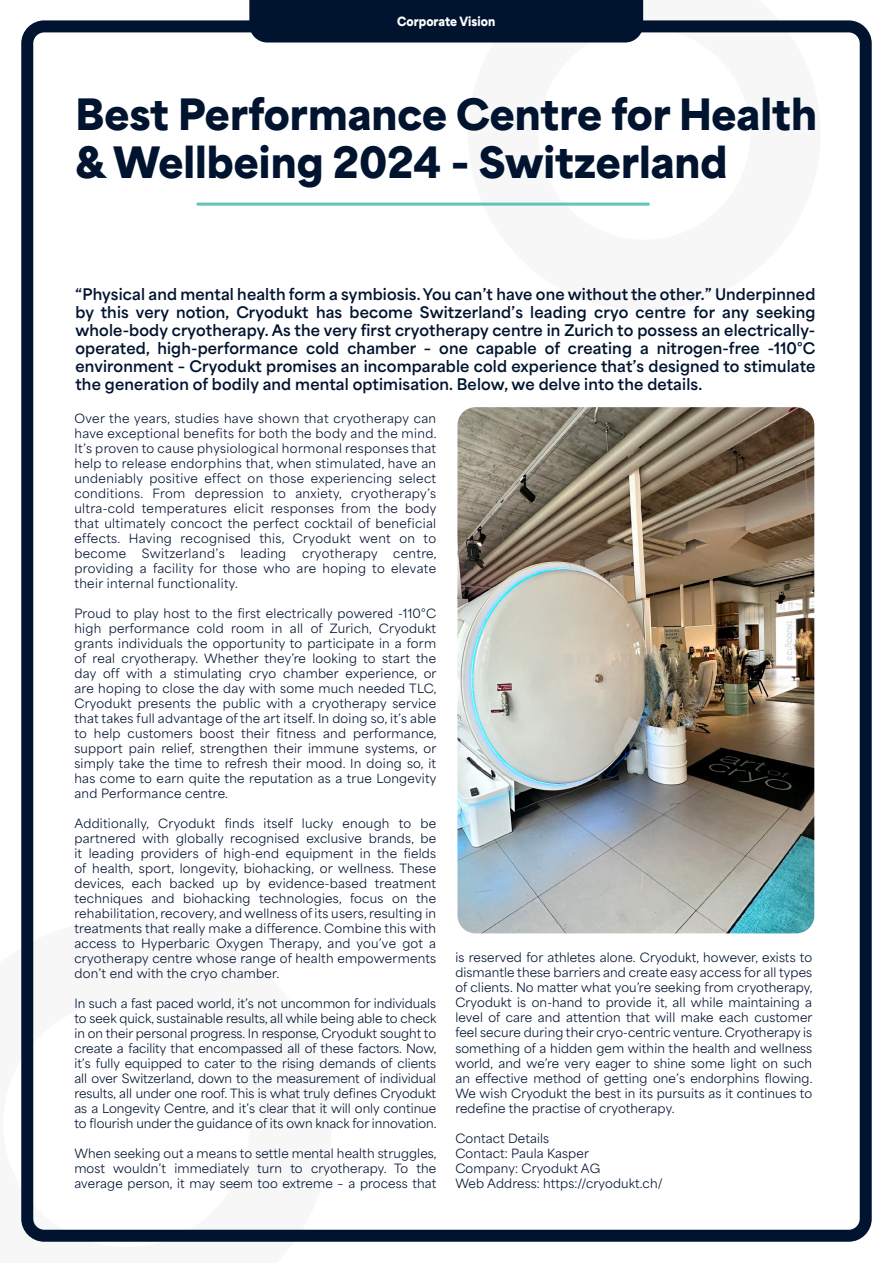
<style>
.page{position:relative;width:893px;height:1263px;background:#fff}
.page>*{position:absolute;margin:0;border:0;box-sizing:border-box;transform-origin:0 0}
.t1{font:900 40.5px/48.6px "Area Normal";color:#00132f}
.t2{font:700 15px/18px "Area Normal";letter-spacing:.01em;color:#00132f;text-align:justify}
.t3{font:12px/15px "Area Normal";letter-spacing:.01em;color:#00132f;text-align:justify}
.t4{font:12px "Area Normal";letter-spacing:.03em;color:#00132f}
.t5{font:900 12px "Area Normal";color:#fff;scale:.94 1}
</style>
<div class="page">
<div style="left:21px;top:20px;width:851px;height:1222px;border:12px solid #00132f;border-radius:17px"></div>
<div style="left:249px;top:0;width:394px;height:43px;background:#00132f"></div>
<hr style="left:892px;top:281px;width:1px;height:80px;background:#5fc5ba">
<img style="left:457px;top:407px;width:357px;height:526px">
<hr style="left:197px;top:203px;width:452px;height:3px;background:#5fc5ba">
<p class="t5" style="left:397px;top:10px;width:106px">Corporate Vision</p>
<p class="t1" style="left:75px;top:86px;width:743px">Best Performance Centre for Health &amp; Wellbeing 2024 - Switzerland</p>
<p class="t2" style="left:75px;top:284px;width:741px">“Physical and mental health form a symbiosis. You can’t have one without the other.” Underpinned by this very notion, Cryodukt has become Switzerland’s leading cryo centre for any seeking whole-body cryotherapy. As the very first cryotherapy centre in Zurich to possess an electrically&shy;operated, high-performance cold chamber – one capable of creating a nitrogen-free -110°C environment – Cryodukt promises an incomparable cold experience that’s designed to stimulate the generation of bodily and mental optimisation. Below, we delve into the details.</p>
<p class="t3" style="left:74px;top:409px;width:364px">Over the years, studies have shown that cryotherapy can have exceptional benefits for both the body and the mind.<br>It’s proven to cause physiological hormonal responses that help to release endorphins that, when stimulated, have an undeniably positive effect on those experiencing select conditions. From depression to anxiety, cryotherapy’s ultra-cold temperatures elicit responses from the body that ultimately concoct the perfect cocktail of beneficial effects. Having recognised this, Cryodukt went on to become</p>
<p class="t4" style="left:142px;top:542px;width:84px">Switzerland’s</p>
<p class="t4" style="left:240px;top:542px;width:47px">leading</p>
<p class="t4" style="left:302px;top:542px;width:77px">cryotherapy</p>
<p class="t3" style="left:74px;top:544px;width:364px;text-indent:319px">centre, providing a facility for those who are hoping to elevate their internal functionality.</p>
<p class="t3" style="left:74px;top:604px;width:364px">Proud to play host to the first electrically powered -110°C high performance cold room in all of Zurich, Cryodukt grants individuals the opportunity to participate in a form of real cryotherapy. Whether they’re looking to start the day off with a stimulating cryo chamber experience, or are hoping to close the day with some much needed TLC, Cryodukt presents the public with a cryotherapy service that takes full advantage of the art itself. In doing so, it’s able to help customers boost their fitness and performance, support pain relief, strengthen their immune systems, or simply take the time to refresh their mood. In doing so, it has come to earn quite the reputation as a true Longevity and Performance centre.</p>
<p class="t3" style="left:74px;top:814px;width:363px">Additionally, Cryodukt finds itself lucky enough to be partnered with globally recognised exclusive brands, be it leading providers of high-end equipment in the fields of health, sport, longevity, biohacking, or wellness. These devices, each backed up by evidence-based treatment techniques and biohacking technologies, focus on the rehabilitation, recovery, and wellness of its users, resulting in treatments that really make a difference. Combine this with access to Hyperbaric Oxygen Therapy, and you’ve got a cryotherapy centre whose range of health empowerments don’t end with the cryo chamber.</p>
<p class="t3" style="left:74px;top:994px;width:364px">In such a fast paced world, it’s not uncommon for individuals to seek quick, sustainable results, all while being able to check in on their personal progress. In response, Cryodukt sought to create a facility that encompassed all of these factors. Now, it’s fully equipped to cater to the rising demands of clients all over Switzerland, down to the measurement of individual results, all under one roof. This is what truly defines Cryodukt as a Longevity Centre, and it’s clear that it will only continue to flourish under the guidance of its own knack for innovation.</p>
<p class="t3" style="left:74px;top:1144px;width:364px">When seeking out a means to settle mental health struggles, most wouldn’t immediately turn to cryotherapy. To the average person, it may seem too extreme – a process that</p>
<p class="t3" style="left:455px;top:949px;width:359px">is reserved for athletes alone. Cryodukt, however, exists to dismantle these barriers and create easy access for all types of clients. No matter what you’re seeking from cryotherapy, Cryodukt is on-hand to provide it, all while maintaining a level of care and attention that will make each customer feel secure during their cryo-centric venture. Cryotherapy is something of a hidden gem within the health and wellness world, and we’re very eager to shine some light on such an effective method of getting one’s endorphins flowing.<br>We wish Cryodukt the best in its pursuits as it continues to redefine the practise of cryotherapy.</p>
<p class="t3" style="left:455px;top:1129px;width:95px">Contact Details</p>
<p class="t3" style="left:455px;top:1144px;width:135px">Contact: Paula Kasper</p>
<p class="t3" style="left:455px;top:1159px;width:146px">Company: Cryodukt AG</p>
<p class="t3" style="left:455px;top:1174px;width:209px">Web Address: https://cryodukt.ch/</p>
</div>
